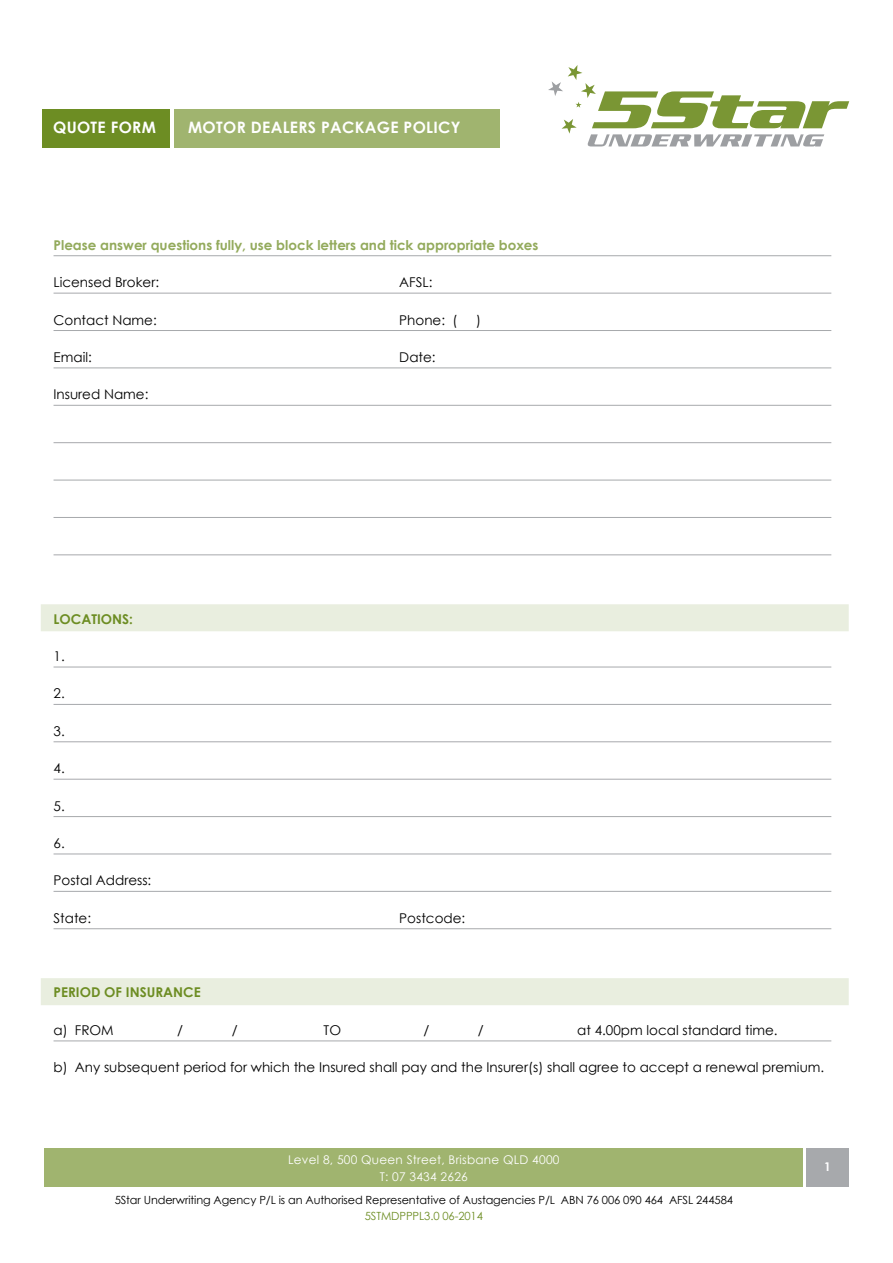
<style>
.page{position:relative;width:893px;height:1263px;background:#fff}
.page>*{position:absolute;margin:0;border:0;box-sizing:border-box;transform-origin:0 0}
.t1{font:700 15.75px "Century Gothic";letter-spacing:.02em;color:#fff}
.t2{font:13.5px "Century Gothic";color:#000}
.t3{font:700 13.5px "Century Gothic";color:#93aa5c}
.t4{font:700 13.5px "Century Gothic";color:#6d8d23}
.t5{font:12px/16.5px "Century Gothic";letter-spacing:.02em;color:#fff;text-align:center}
.t6{font:700 12px "Century Gothic";color:#fff}
.t7{font:11.25px "Century Gothic";letter-spacing:-.01em;color:#000}
.t8{font:11.25px "Century Gothic";letter-spacing:-.01em;color:#6d8d23}
</style>
<div class="page">
<div style="left:43px;top:109px;width:127px;height:38px;background:#6d8d23"></div>
<div style="left:45px;top:1149px;width:758px;height:38px;background:#a0b46f"></div>
<div style="left:174px;top:109px;width:326px;height:39px;background:#a0b46f"></div>
<div style="left:806px;top:1149px;width:43px;height:38px;background:#a7a9ac"></div>
<svg style="left:548px;top:65px;width:301px;height:81px"></svg>
<hr style="left:54px;top:255px;width:777px;height:1px;background:#a7a9ac">
<hr style="left:54px;top:293px;width:777px;height:1px;background:#a7a9ac">
<hr style="left:54px;top:330px;width:777px;height:1px;background:#a7a9ac">
<hr style="left:54px;top:367px;width:777px;height:1px;background:#a7a9ac">
<hr style="left:54px;top:405px;width:777px;height:1px;background:#a7a9ac">
<hr style="left:54px;top:442px;width:777px;height:1px;background:#a7a9ac">
<hr style="left:54px;top:480px;width:777px;height:1px;background:#a7a9ac">
<hr style="left:54px;top:517px;width:777px;height:1px;background:#a7a9ac">
<hr style="left:54px;top:554px;width:777px;height:1px;background:#a7a9ac">
<div style="left:41px;top:604px;width:808px;height:27px;background:#e9eedf"></div>
<hr style="left:54px;top:667px;width:777px;height:1px;background:#a7a9ac">
<hr style="left:54px;top:704px;width:777px;height:1px;background:#a7a9ac">
<hr style="left:54px;top:741px;width:777px;height:1px;background:#a7a9ac">
<hr style="left:54px;top:779px;width:777px;height:1px;background:#a7a9ac">
<hr style="left:54px;top:816px;width:777px;height:1px;background:#a7a9ac">
<hr style="left:54px;top:853px;width:777px;height:1px;background:#a7a9ac">
<hr style="left:54px;top:891px;width:777px;height:1px;background:#a7a9ac">
<hr style="left:54px;top:928px;width:777px;height:1px;background:#a7a9ac">
<div style="left:41px;top:978px;width:808px;height:27px;background:#e9eedf"></div>
<hr style="left:54px;top:1040px;width:777px;height:1px;background:#a7a9ac">
<p class="t1" style="left:53px;top:117px;width:104px">QUOTE FORM</p>
<p class="t1" style="left:188px;top:117px;width:274px">MOTOR DEALERS PACKAGE POLICY</p>
<p class="t3" style="left:54px;top:236px;width:486px">Please answer questions fully, use block letters and tick appropriate boxes</p>
<p class="t2" style="left:54px;top:274px;width:107px">Licensed Broker:</p>
<p class="t2" style="left:399px;top:274px;width:35px">AFSL:</p>
<p class="t2" style="left:54px;top:311px;width:105px">Contact Name:</p>
<p class="t2" style="left:399px;top:311px;width:60px">Phone: (</p>
<p class="t2" style="left:476px;top:311px;width:6px">)</p>
<p class="t2" style="left:54px;top:349px;width:40px">Email:</p>
<p class="t2" style="left:399px;top:349px;width:38px">Date:</p>
<p class="t2" style="left:54px;top:386px;width:96px">Insured Name:</p>
<p class="t4" style="left:54px;top:610px;width:81px">LOCATIONS:</p>
<p class="t2" style="left:54px;top:648px;width:13px">1.</p>
<p class="t2" style="left:54px;top:685px;width:13px">2.</p>
<p class="t2" style="left:54px;top:723px;width:13px">3.</p>
<p class="t2" style="left:54px;top:760px;width:13px">4.</p>
<p class="t2" style="left:54px;top:797px;width:13px">5.</p>
<p class="t2" style="left:54px;top:835px;width:13px">6.</p>
<p class="t2" style="left:54px;top:872px;width:99px">Postal Address:</p>
<p class="t2" style="left:54px;top:909px;width:39px">State:</p>
<p class="t2" style="left:399px;top:909px;width:67px">Postcode:</p>
<p class="t4" style="left:54px;top:984px;width:149px">PERIOD OF INSURANCE</p>
<p class="t2" style="left:54px;top:1022px;width:62px">a) FROM</p>
<p class="t2" style="left:177px;top:1022px;width:7px">/</p>
<p class="t2" style="left:232px;top:1022px;width:7px">/</p>
<p class="t2" style="left:324px;top:1022px;width:19px">TO</p>
<p class="t2" style="left:423px;top:1022px;width:7px">/</p>
<p class="t2" style="left:478px;top:1022px;width:7px">/</p>
<p class="t2" style="left:577px;top:1022px;width:202px">at 4.00pm local standard time.</p>
<p class="t2" style="left:54px;top:1059px;width:772px">b) Any subsequent period for which the Insured shall pay and the Insurer(s) shall agree to accept a renewal premium.</p>
<p class="t5" style="left:288px;top:1151px;width:273px">Level 8, 500 Queen Street, Brisbane QLD 4000<br>T: 07 3434 2626</p>
<p class="t6" style="left:824px;top:1159px;width:8px">1</p>
<p class="t7" style="left:115px;top:1193px;width:620px">5Star Underwriting Agency P/L is an Authorised Representative of Austagencies P/L ABN 76 006 090 464 AFSL 244584</p>
<p class="t8" style="left:365px;top:1209px;width:120px">5STMDPPPL3.0 06-2014</p>
</div>
